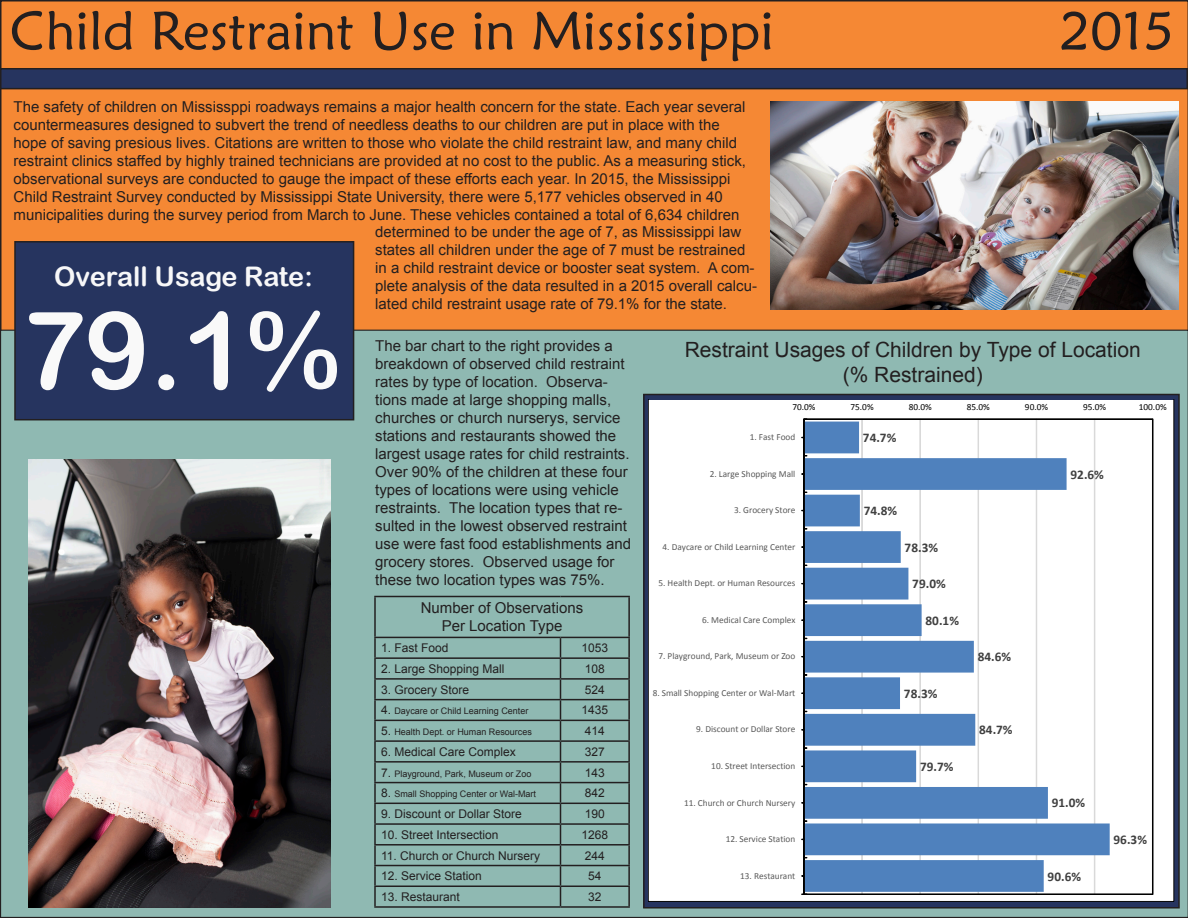
<style>
.page{position:relative;width:1188px;height:918px;background:#fff}
.page>*{position:absolute;margin:0;border:0;box-sizing:border-box;transform-origin:0 0}
.t1{font:108px "Arial Rounded MT Bold";color:#f9f9f9}
.t2{font:54px "Maiandra GD";color:#231f20}
.t3{font:27px "Arial Rounded MT Bold";color:#f7f7f8}
.t4{font:21px/25.2px "Arial";color:#231f20;text-align:center}
.t5{font:15px/18px "Arial";color:#231f20}
.t6{font:700 13.2px "Calibri";color:#404040}
.t7{font:12px "Arial";color:#231f20}
.t8{font:9.3px "Calibri";color:#595959}
.t9{font:9.3px "Calibri";letter-spacing:-.005em;color:#000}
.t10{font:9px "Arial";color:#231f20}
.s1{font-size:12px}
</style>
<div class="page">
<div style="left:0;top:0;width:1188px;height:330px;background:#f58834"></div>
<div style="left:10px;top:9px;width:1169px;height:73px;background:#f58834"></div>
<div style="left:1px;top:69px;width:1186px;height:20px;background:#26345f"></div>
<div style="left:0;top:68px;width:1188px;height:21px;border:2px solid #231f20"></div>
<div style="left:1px;top:330px;width:1187px;height:587px;background:#8fb9b2"></div>
<hr style="left:374px;top:596px;width:187px;height:1px;background:#231f20">
<hr style="left:374px;top:597px;width:2px;height:40px;background:#231f20">
<hr style="left:561px;top:596px;width:69px;height:1px;background:#231f20">
<hr style="left:628px;top:597px;width:2px;height:40px;background:#231f20">
<hr style="left:374px;top:637px;width:187px;height:1px;background:#231f20">
<hr style="left:561px;top:637px;width:69px;height:1px;background:#231f20">
<hr style="left:374px;top:657px;width:187px;height:2px;background:#231f20">
<hr style="left:561px;top:657px;width:69px;height:2px;background:#231f20">
<hr style="left:374px;top:678px;width:187px;height:2px;background:#231f20">
<svg style="left:374px;top:638px;width:2px;height:61px"></svg>
<hr style="left:561px;top:678px;width:69px;height:2px;background:#231f20">
<svg style="left:628px;top:638px;width:2px;height:61px"></svg>
<hr style="left:374px;top:699px;width:187px;height:1px;background:#231f20">
<hr style="left:374px;top:700px;width:2px;height:20px;background:#231f20">
<hr style="left:561px;top:699px;width:69px;height:1px;background:#231f20">
<hr style="left:628px;top:700px;width:2px;height:20px;background:#231f20">
<hr style="left:374px;top:720px;width:187px;height:1px;background:#231f20">
<hr style="left:561px;top:720px;width:69px;height:1px;background:#231f20">
<hr style="left:374px;top:740px;width:187px;height:2px;background:#231f20">
<hr style="left:561px;top:740px;width:69px;height:2px;background:#231f20">
<hr style="left:374px;top:761px;width:187px;height:2px;background:#231f20">
<svg style="left:374px;top:721px;width:2px;height:61px"></svg>
<hr style="left:561px;top:761px;width:69px;height:2px;background:#231f20">
<svg style="left:628px;top:721px;width:2px;height:61px"></svg>
<hr style="left:374px;top:782px;width:187px;height:1px;background:#231f20">
<hr style="left:374px;top:783px;width:2px;height:20px;background:#231f20">
<hr style="left:561px;top:782px;width:69px;height:1px;background:#231f20">
<hr style="left:628px;top:783px;width:2px;height:20px;background:#231f20">
<hr style="left:374px;top:803px;width:187px;height:1px;background:#231f20">
<hr style="left:561px;top:803px;width:69px;height:1px;background:#231f20">
<hr style="left:374px;top:823px;width:187px;height:2px;background:#231f20">
<hr style="left:561px;top:823px;width:69px;height:2px;background:#231f20">
<hr style="left:374px;top:844px;width:187px;height:2px;background:#231f20">
<svg style="left:374px;top:804px;width:2px;height:61px"></svg>
<hr style="left:561px;top:844px;width:69px;height:2px;background:#231f20">
<svg style="left:628px;top:804px;width:2px;height:61px"></svg>
<hr style="left:374px;top:865px;width:187px;height:1px;background:#231f20">
<hr style="left:374px;top:866px;width:2px;height:20px;background:#231f20">
<hr style="left:561px;top:865px;width:69px;height:1px;background:#231f20">
<hr style="left:628px;top:866px;width:2px;height:20px;background:#231f20">
<hr style="left:374px;top:886px;width:187px;height:1px;background:#231f20">
<svg style="left:374px;top:887px;width:2px;height:19px"></svg>
<hr style="left:561px;top:886px;width:69px;height:1px;background:#231f20">
<svg style="left:560px;top:638px;width:1px;height:268px"></svg>
<svg style="left:628px;top:887px;width:2px;height:19px"></svg>
<hr style="left:374px;top:906px;width:187px;height:2px;background:#231f20">
<hr style="left:561px;top:906px;width:69px;height:2px;background:#231f20">
<div style="left:644px;top:394px;width:535px;height:514px;background:#26345f"></div>
<div style="left:643px;top:394px;width:537px;height:515px;border:2px solid #231f20"></div>
<svg style="left:648px;top:400px;width:526px;height:502px;background:#cfdbea"></svg>
<img style="left:29px;top:459px;width:302px;height:448px">
<img style="left:771px;top:101px;width:407px;height:208px">
<div style="left:15px;top:242px;width:339px;height:178px;background:#26345f"></div>
<div style="left:14px;top:241px;width:340px;height:179px;border:2px solid #231f20"></div>
<p class="t2" style="left:10px;top:-2px;width:765px">Child Restraint Use in Mississippi</p>
<p class="t2" style="left:1060px;top:-2px;width:116px">2015</p>
<p class="t5" style="left:14px;top:98px;width:734px">The safety of children on Mississppi roadways remains a major health concern for the state. Each year several countermeasures designed to subvert the trend of needless deaths to our children are put in place with the hope of saving presious lives. Citations are written to those who violate the child restraint law, and many child restraint clinics staffed by highly trained technicians are provided at no cost to the public. As a measuring stick, observational surveys are conducted to gauge the impact of these efforts each year. In 2015, the Mississippi Child Restraint Survey conducted by Mississippi State University, there were 5,177 vehicles observed in 40 municipalities during the survey period from March to June. These vehicles contained a total of 6,634 children</p>
<p class="t3" style="left:54px;top:260px;width:260px">Overall Usage Rate:</p>
<p class="t1" style="left:21px;top:287px;width:320px">79.1%</p>
<p class="t5" style="left:375px;top:223px;width:383px">determined to be under the age of 7, as Mississippi law states all children under the age of 7 must be restrained in a child restraint device or booster seat system. A com&shy;plete analysis of the data resulted in a 2015 overall calcu&shy;lated child restraint usage rate of 79.1% for the state.</p>
<p class="t4" style="left:685px;top:338px;width:458px">Restraint Usages of Children by Type of Location (% Restrained)</p>
<p class="t5" style="left:375px;top:337px;width:257px">The bar chart to the right provides a breakdown of observed child restraint rates by type of location. Observa&shy;tions made at large shopping malls, churches or church nurserys, service stations and restaurants showed the largest usage rates for child restraints.<br>Over 90% of the children at these four types of locations were using vehicle restraints. The location types that re&shy;sulted in the lowest observed restraint use were fast food establishments and grocery stores. Observed usage for these two location types was 75%.</p>
<p class="t5" style="left:421px;top:599px;width:164px">Number of Observations</p>
<p class="t5" style="left:442px;top:617px;width:122px">Per Location Type</p>
<p class="t7" style="left:381px;top:640px;width:69px">1. Fast Food</p>
<p class="t7" style="left:581px;top:640px;width:28px">1053</p>
<p class="t7" style="left:381px;top:661px;width:125px">2. Large Shopping Mall</p>
<p class="t7" style="left:585px;top:661px;width:22px">108</p>
<p class="t7" style="left:381px;top:682px;width:90px">3. Grocery Store</p>
<p class="t7" style="left:585px;top:682px;width:22px">524</p>
<p class="t10" style="left:381px;top:705px;width:149px"><span class="s1">4.</span> Daycare or Child Learning Center</p>
<p class="t7" style="left:581px;top:702px;width:28px">1435</p>
<p class="t10" style="left:381px;top:726px;width:152px"><span class="s1">5.</span> Health Dept. or Human Resources</p>
<p class="t7" style="left:585px;top:723px;width:22px">414</p>
<p class="t7" style="left:381px;top:744px;width:136px">6. Medical Care Complex</p>
<p class="t7" style="left:585px;top:744px;width:22px">327</p>
<p class="t10" style="left:381px;top:768px;width:152px"><span class="s1">7.</span> Playground, Park, Museum or Zoo</p>
<p class="t7" style="left:585px;top:765px;width:22px">143</p>
<p class="t10" style="left:381px;top:788px;width:157px"><span class="s1">8.</span> Small Shopping Center or Wal-Mart</p>
<p class="t7" style="left:585px;top:785px;width:22px">842</p>
<p class="t7" style="left:381px;top:806px;width:142px">9. Discount or Dollar Store</p>
<p class="t7" style="left:585px;top:806px;width:22px">190</p>
<p class="t7" style="left:381px;top:827px;width:119px">10. Street Intersection</p>
<p class="t7" style="left:581px;top:827px;width:28px">1268</p>
<p class="t7" style="left:381px;top:847px;width:161px">11. Church or Church Nursery</p>
<p class="t7" style="left:585px;top:847px;width:22px">244</p>
<p class="t7" style="left:381px;top:868px;width:102px">12. Service Station</p>
<p class="t7" style="left:588px;top:868px;width:15px">54</p>
<p class="t7" style="left:381px;top:889px;width:80px">13. Restaurant</p>
<p class="t7" style="left:588px;top:889px;width:15px">32</p>
<p class="t9" style="left:792px;top:401px;width:25px">70.0%</p>
<p class="t9" style="left:851px;top:401px;width:25px">75.0%</p>
<p class="t9" style="left:909px;top:401px;width:25px">80.0%</p>
<p class="t9" style="left:967px;top:401px;width:25px">85.0%</p>
<p class="t9" style="left:1025px;top:401px;width:25px">90.0%</p>
<p class="t9" style="left:1083px;top:401px;width:25px">95.0%</p>
<p class="t9" style="left:1139px;top:401px;width:29px">100.0%</p>
<p class="t8" style="left:750px;top:431px;width:47px">1. Fast Food</p>
<p class="t8" style="left:710px;top:468px;width:87px">2. Large Shopping Mall</p>
<p class="t8" style="left:734px;top:504px;width:63px">3. Grocery Store</p>
<p class="t8" style="left:663px;top:541px;width:134px">4. Daycare or Child Learning Center</p>
<p class="t8" style="left:659px;top:577px;width:138px">5. Health Dept. or Human Resources</p>
<p class="t8" style="left:702px;top:614px;width:95px">6. Medical Care Complex</p>
<p class="t8" style="left:659px;top:650px;width:138px">7. Playground, Park, Museum or Zoo</p>
<p class="t8" style="left:653px;top:687px;width:144px">8. Small Shopping Center or Wal-Mart</p>
<p class="t8" style="left:696px;top:724px;width:101px">9. Discount or Dollar Store</p>
<p class="t8" style="left:711px;top:760px;width:86px">10. Street Intersection</p>
<p class="t8" style="left:684px;top:797px;width:113px">11. Church or Church Nursery</p>
<p class="t8" style="left:726px;top:833px;width:71px">12. Service Station</p>
<p class="t8" style="left:740px;top:870px;width:57px">13. Restaurant</p>
<p class="t6" style="left:863px;top:429px;width:35px">74.7%</p>
<p class="t6" style="left:1071px;top:466px;width:35px">92.6%</p>
<p class="t6" style="left:864px;top:502px;width:35px">74.8%</p>
<p class="t6" style="left:905px;top:539px;width:35px">78.3%</p>
<p class="t6" style="left:912px;top:575px;width:35px">79.0%</p>
<p class="t6" style="left:926px;top:612px;width:35px">80.1%</p>
<p class="t6" style="left:978px;top:648px;width:35px">84.6%</p>
<p class="t6" style="left:904px;top:685px;width:35px">78.3%</p>
<p class="t6" style="left:979px;top:722px;width:35px">84.7%</p>
<p class="t6" style="left:920px;top:758px;width:35px">79.7%</p>
<p class="t6" style="left:1052px;top:795px;width:35px">91.0%</p>
<p class="t6" style="left:1114px;top:831px;width:35px">96.3%</p>
<p class="t6" style="left:1048px;top:868px;width:35px">90.6%</p>
</div>
